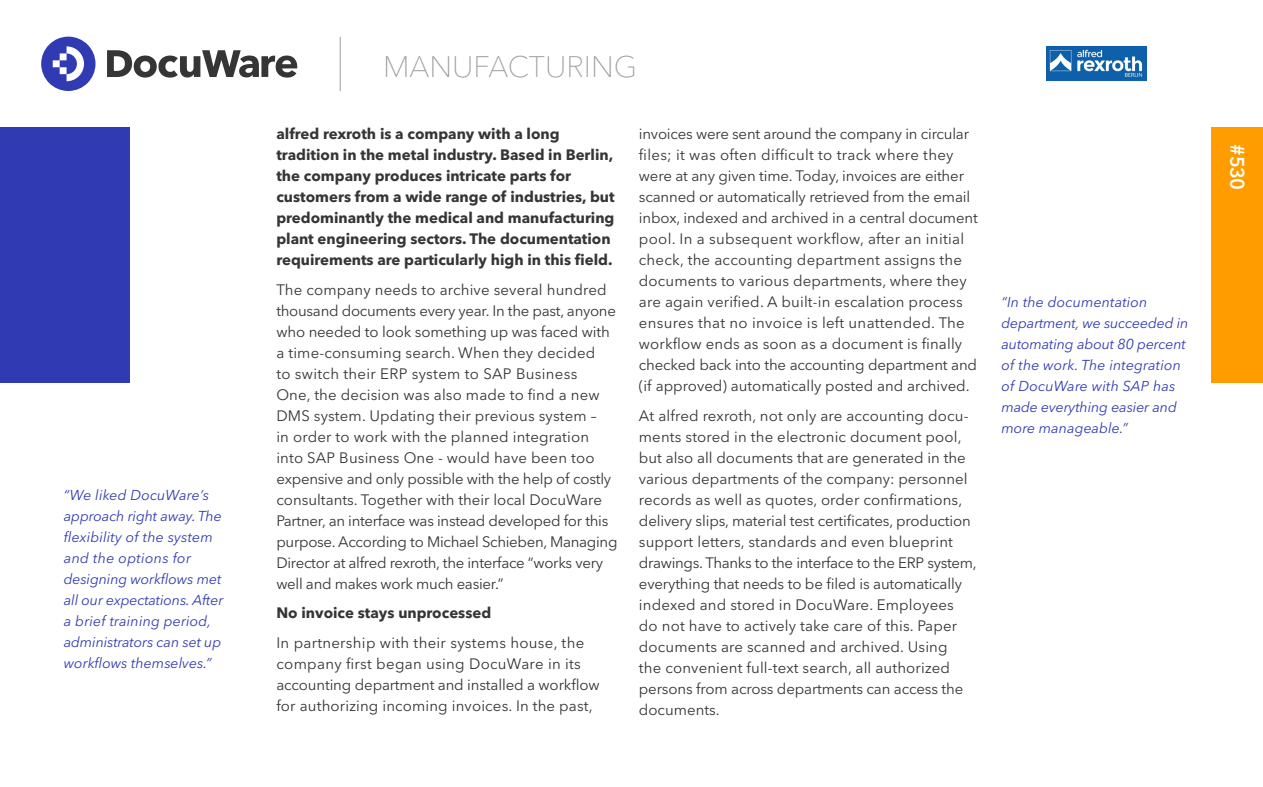
<style>
.page{position:relative;width:1263px;height:787px;background:#fff}
.page>*{position:absolute;margin:0;border:0;box-sizing:border-box;transform-origin:0 0}
.t1{font:100 29.4px "Avenir Next LT Pro";color:#9e9e9e}
.t2{font:600 19.5px "Avenir Next LT Pro";color:#fff}
.t3{font:15px/21px "Avenir Next LT Pro";color:#353535}
.t4{font:700 15px/21px "Avenir Next LT Pro";color:#353535}
.t5{font:italic 14.25px/21px "Avenir Next LT Pro";letter-spacing:-.01em;color:#303ab2}
</style>
<div class="page">
<svg style="left:41px;top:37px;width:55px;height:54px"></svg>
<svg style="left:107px;top:50px;width:190px;height:28px"></svg>
<hr style="left:340px;top:37px;width:1px;height:54px;background:#9e9e9e">
<div style="left:1212px;top:128px;width:51px;height:255px;background:#ff9d00"></div>
<div style="left:0;top:128px;width:130px;height:255px;background:#303ab2"></div>
<img style="left:1046px;top:46px;width:100px;height:35px">
<p class="t5" style="left:64px;top:484px;width:161px">“We liked DocuWare’s approach right away. The flexibility of the system and the options for designing workflows met all our expectations. After a brief training period, administrators can set up workflows themselves.”</p>
<h1 class="t1" style="left:383px;top:49px;width:255px">MANUFACTURING</h1>
<p class="t4" style="left:276px;top:123px;width:340px">alfred rexroth is a company with a long tradition in the metal industry. Based in Berlin, the company produces intricate parts for customers from a wide range of industries, but predominantly the medical and manufacturing plant engineering sectors. The documentation requirements are particularly high in this field.</p>
<p class="t3" style="left:276px;top:279px;width:343px">The company needs to archive several hundred thousand documents every year. In the past, anyone who needed to look something up was faced with a time-consuming search. When they decided<br>to switch their ERP system to SAP Business<br>One, the decision was also made to find a new DMS system. Updating their previous system –<br>in order to work with the planned integration into SAP Business One - would have been too expensive and only possible with the help of costly consultants. Together with their local DocuWare Partner, an interface was instead developed for this purpose. According to Michael Schieben, Managing Director at alfred rexroth, the interface “works very well and makes work much easier.”</p>
<p class="t4" style="left:276px;top:602px;width:216px">No invoice stays unprocessed</p>
<p class="t3" style="left:276px;top:632px;width:325px">In partnership with their systems house, the company first began using DocuWare in its accounting department and installed a workflow for authorizing incoming invoices. In the past,</p>
<p class="t3" style="left:639px;top:123px;width:340px">invoices were sent around the company in circular files; it was often difficult to track where they were at any given time. Today, invoices are either scanned or automatically retrieved from the email inbox, indexed and archived in a central document pool. In a subsequent workflow, after an initial check, the accounting department assigns the documents to various departments, where they are again verified. A built-in escalation process ensures that no invoice is left unattended. The workflow ends as soon as a document is finally checked back into the accounting department and (if approved) automatically posted and archived.</p>
<p class="t3" style="left:639px;top:405px;width:339px">At alfred rexroth, not only are accounting docu&shy;ments stored in the electronic document pool, but also all documents that are generated in the various departments of the company: personnel records as well as quotes, order confirmations, delivery slips, material test certificates, production support letters, standards and even blueprint drawings. Thanks to the interface to the ERP system, everything that needs to be filed is automatically indexed and stored in DocuWare. Employees<br>do not have to actively take care of this. Paper documents are scanned and archived. Using<br>the convenient full-text search, all authorized persons from across departments can access the documents.</p>
<p class="t5" style="left:1001px;top:291px;width:189px">“In the documentation department, we succeeded in automating about 80 percent of the work. The integration of DocuWare with SAP has made everything easier and more manageable.”</p>
<h2 class="t2" style="left:1249px;top:144px;width:47px;rotate:90deg">#530</h2>
</div>
